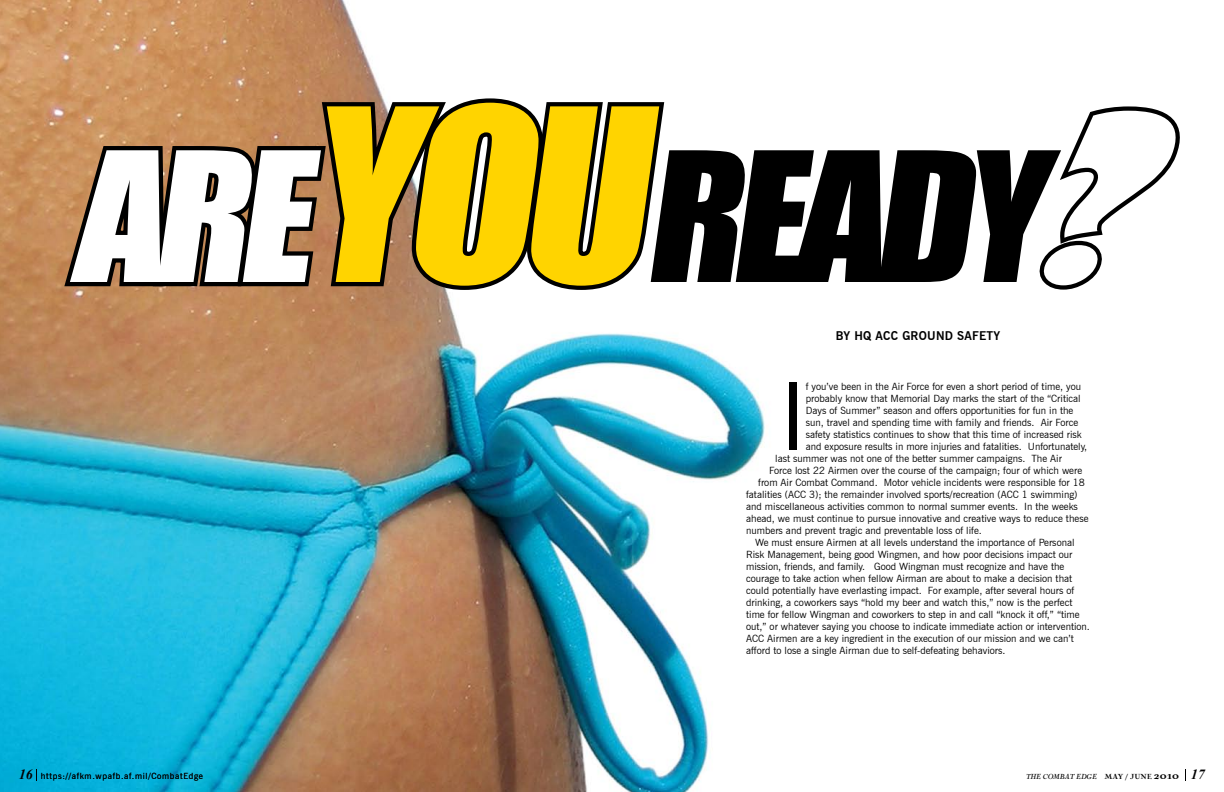
<style>
.page{position:relative;width:1224px;height:792px;background:#fff}
.page>*{position:absolute;margin:0;border:0;box-sizing:border-box;transform-origin:0 0}
.t1{font:166.6px "Impact";color:#000;scale:1.04 1}
.t2{font:93px "News Gothic BT";color:#000}
.t3{font:700 12px "News Gothic BT";letter-spacing:.02em;color:#000}
.t4{font:10px "News Gothic BT";color:#000}
.t5{font:8.5px "News Gothic BT";letter-spacing:.08em;color:#000}
.t6{font:italic 7.6px "Nicolas Coc T";color:#000}
.s1{color:#fff}
.s2{font-size:222.2px;color:#ffd400}
.s3{font-family:"Showcard Gothic";font-style:italic;font-size:222.2px;color:#fff}
.s4{font-family:"Times New Roman";font-weight:700;font-style:italic;font-size:14px}
.s5{font-family:"Nicolas Coc T Blac";font-style:normal}
.s6{font-family:"Nicolas Coc T Blac";font-style:normal;font-size:16.1px}
.s7{font-family:"Times New Roman";font-weight:700;font-size:14px}
</style>
<div class="page">
<img style="left:0;top:0;width:765px;height:792px">
<svg style="left:59px;top:93px;width:1121px;height:202px"></svg>
<svg style="left:36px;top:769px;width:1px;height:12px"></svg>
<svg style="left:1185px;top:769px;width:1px;height:12px"></svg>
<h1 class="t1" style="left:71px;top:87px;width:1121px"><span class="s1">ARE</span><span class="s2">YOU</span>READY<span class="s3">?</span></h1>
<p class="t3" style="left:836px;top:329px;width:166px">BY HQ ACC GROUND SAFETY</p>
<h2 class="t2" style="left:779px;top:361px;width:28px">I</h2>
<p class="t4" style="left:806px;top:380px;width:277px">f you’ve been in the Air Force for even a short period of time, you</p>
<p class="t4" style="left:806px;top:392px;width:276px">probably know that Memorial Day marks the start of the “Critical</p>
<p class="t4" style="left:806px;top:404px;width:269px">Days of Summer” season and offers opportunities for fun in the</p>
<p class="t4" style="left:806px;top:416px;width:274px">sun, travel and spending time with family and friends. Air Force</p>
<p class="t4" style="left:806px;top:428px;width:278px">safety statistics continues to show that this time of increased risk</p>
<p class="t4" style="left:806px;top:440px;width:283px">and exposure results in more injuries and fatalities. Unfortunately,</p>
<p class="t4" style="left:775px;top:452px;width:288px">last summer was not one of the better summer campaigns. The Air</p>
<p class="t4" style="left:769px;top:464px;width:314px">Force lost 22 Airmen over the course of the campaign; four of which were</p>
<p class="t4" style="left:758px;top:476px;width:328px">from Air Combat Command. Motor vehicle incidents were responsible for 18</p>
<p class="t4" style="left:746px;top:488px;width:333px">fatalities (ACC 3); the remainder involved sports/recreation (ACC 1 swimming)</p>
<p class="t4" style="left:746px;top:500px;width:333px">and miscellaneous activities common to normal summer events. In the weeks</p>
<p class="t4" style="left:746px;top:512px;width:344px">ahead, we must continue to pursue innovative and creative ways to reduce these</p>
<p class="t4" style="left:746px;top:524px;width:237px">numbers and prevent tragic and preventable loss of life.</p>
<p class="t4" style="left:755px;top:536px;width:321px">We must ensure Airmen at all levels understand the importance of Personal</p>
<p class="t4" style="left:746px;top:548px;width:328px">Risk Management, being good Wingmen, and how poor decisions impact our</p>
<p class="t4" style="left:746px;top:560px;width:320px">mission, friends, and family. Good Wingman must recognize and have the</p>
<p class="t4" style="left:746px;top:572px;width:328px">courage to take action when fellow Airman are about to make a decision that</p>
<p class="t4" style="left:746px;top:584px;width:330px">could potentially have everlasting impact. For example, after several hours of</p>
<p class="t4" style="left:746px;top:596px;width:328px">drinking, a coworkers says “hold my beer and watch this,” now is the perfect</p>
<p class="t4" style="left:746px;top:608px;width:335px">time for fellow Wingman and coworkers to step in and call “knock it off,” “time</p>
<p class="t4" style="left:746px;top:620px;width:345px">out,” or whatever saying you choose to indicate immediate action or intervention.</p>
<p class="t4" style="left:746px;top:632px;width:329px">ACC Airmen are a key ingredient in the execution of our mission and we can’t</p>
<p class="t4" style="left:746px;top:644px;width:261px">afford to lose a single Airman due to self-defeating behaviors.</p>
<p class="t5" style="left:19px;top:771px;width:186px"><span class="s4">16</span> https://afkm.wpafb.af.mil/CombatEdge</p>
<p class="t6" style="left:1026px;top:772px;width:180px">THE COMBAT EDGE <span class="s5">MAY / JUNE</span> <span class="s6">2010</span> <span class="s7">17</span></p>
</div>
